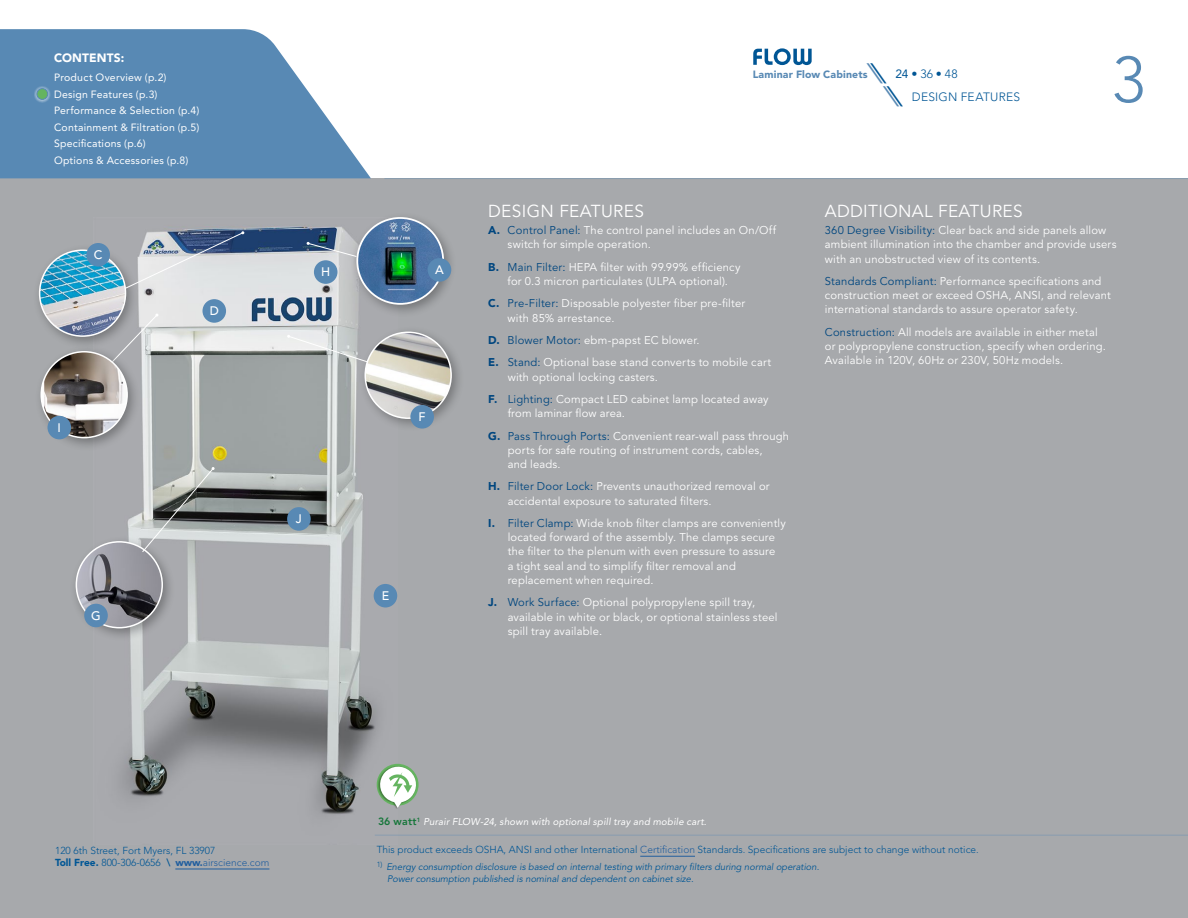
<style>
.page{position:relative;width:1188px;height:918px;background:#fff}
.page>*{position:absolute;margin:0;border:0;box-sizing:border-box;transform-origin:0 0}
.t1{font:300 64.5px "Avenir LT Std";color:#5889b4}
.t2{font:17.25px "Avenir LT Std";letter-spacing:.02em;color:#fff}
.t3{font:500 12.3px "Avenir LT Std";color:#fff}
.t4{font:300 12px/22.4px "Avenir LT Std";letter-spacing:.02em;color:#005695}
.t5{font:900 12px "Avenir LT Std";letter-spacing:.01em;color:#fff}
.t6{font:11.25px/14.2px "Avenir LT Std";letter-spacing:.015em;color:#fff}
.t7{font:10.5px/16.5px "Avenir LT Std";letter-spacing:.02em;color:#fff}
.t8{font:900 10.5px "Avenir LT Std";letter-spacing:.02em;color:#5889b4}
.t9{font:300 10.2px/12px "Avenir LT Std";color:#005695}
.t10{font:italic 9.75px "Avenir LT Std";letter-spacing:.02em;color:#fff}
.t11{font:italic 9.3px/12px "Avenir LT Std";color:#005695}
.s1{font-family:"ITC Avant Garde Std";font-weight:400;font-style:italic;font-size:24px;color:#5889b4}
.s2{font-family:"ITC Avant Garde Std";font-weight:400;font-style:italic;font-size:24px}
.s3{font-weight:400}
.s4{font-weight:900;color:#00467f}
.s5{color:#00467f}
.s6{font-weight:800;font-style:normal;font-size:10.5px;color:#16763a}
.s7{font-weight:900}
.s8{font-weight:800}
.s9{font-weight:900;color:#215e9e}
.s10{color:#215e9e}
</style>
<div class="page">
<svg style="left:753px;top:48px;width:59px;height:17px"></svg>
<div style="left:0;top:179px;width:1188px;height:739px;background:#a7a9ac"></div>
<img style="left:122px;top:226px;width:276px;height:588px">
<hr style="left:384px;top:178px;width:804px;height:1px;background:#5889b4">
<svg style="left:0;top:29px;width:371px;height:149px;background:#709abf"></svg>
<hr style="left:175px;top:869px;width:94px;height:1px;background:#215e9e">
<hr style="left:640px;top:856px;width:55px;height:1px;background:#215e9e">
<hr style="left:375px;top:835px;width:813px;height:1px;background:#5889b4">
<svg style="left:34px;top:85px;width:17px;height:18px"></svg>
<div style="left:37px;top:89px;width:11px;height:10px;background:#65b460;border-radius:50%"></div>
<div style="left:37px;top:88px;width:11px;height:12px;border:1px solid #5889b4;border-radius:50%"></div>
<div style="left:359px;top:325px;width:106px;height:107px;background:#000;opacity:.3"></div>
<img style="left:365px;top:332px;width:86px;height:86px;border-radius:43px">
<div style="left:365px;top:332px;width:87px;height:87px;border:2px solid #fff;border-radius:50%"></div>
<div style="left:350px;top:211px;width:107px;height:107px;background:#000;opacity:.3"></div>
<img style="left:357px;top:218px;width:86px;height:86px;border-radius:43px">
<div style="left:356px;top:217px;width:88px;height:88px;border:2px solid #fff;border-radius:50%"></div>
<svg style="left:307px;top:242px;width:50px;height:15px"></svg>
<div style="left:428px;top:258px;width:23px;height:24px;background:#5889b4;border-radius:50%"></div>
<svg style="left:139px;top:314px;width:19px;height:49px"></svg>
<div style="left:314px;top:260px;width:23px;height:24px;background:#5889b4;border-radius:50%"></div>
<div style="left:374px;top:584px;width:23px;height:24px;background:#5889b4;border-radius:50%"></div>
<div style="left:70px;top:535px;width:106px;height:106px;background:#000;opacity:.3"></div>
<img style="left:76px;top:542px;width:86px;height:86px;border-radius:43px">
<div style="left:76px;top:541px;width:87px;height:87px;border:2px solid #fff;border-radius:50%"></div>
<div style="left:410px;top:405px;width:24px;height:24px;background:#5889b4;border-radius:50%"></div>
<img style="left:375px;top:764px;width:44px;height:45px">
<svg style="left:378px;top:765px;width:40px;height:43px"></svg>
<div style="left:203px;top:299px;width:23px;height:24px;background:#5889b4;border-radius:50%"></div>
<div style="left:35px;top:345px;width:106px;height:106px;background:#000;opacity:.3"></div>
<img style="left:41px;top:352px;width:86px;height:86px;border-radius:43px">
<div style="left:41px;top:351px;width:87px;height:87px;border:2px solid #fff;border-radius:50%"></div>
<div style="left:33px;top:243px;width:106px;height:107px;background:#000;opacity:.3"></div>
<img style="left:40px;top:250px;width:86px;height:86px;border-radius:43px">
<div style="left:39px;top:249px;width:87px;height:88px;border:2px solid #fff;border-radius:50%"></div>
<svg style="left:287px;top:335px;width:81px;height:28px"></svg>
<div style="left:84px;top:604px;width:24px;height:23px;background:#5889b4;border-radius:50%"></div>
<div style="left:287px;top:507px;width:24px;height:24px;background:#5889b4;border-radius:50%"></div>
<svg style="left:142px;top:467px;width:73px;height:86px"></svg>
<div style="left:48px;top:416px;width:23px;height:23px;background:#5889b4;border-radius:50%"></div>
<svg style="left:124px;top:231px;width:120px;height:58px;background:#b0b8c3"></svg>
<div style="left:86px;top:243px;width:24px;height:24px;background:#5889b4;border-radius:50%"></div>
<p class="t5" style="left:54px;top:51px;width:72px">CONTENTS:</p>
<p class="t7" style="left:54px;top:69px;width:147px">Product Overview (p.2)<br>Design Features (p.3)<br>Performance &amp; Selection (p.4)<br>Containment &amp; Filtration (p.5)<br>Specifications (p.6)<br>Options &amp; Accessories (p.8)</p>
<p class="t3" style="left:94px;top:248px;width:10px">C</p>
<p class="t3" style="left:210px;top:304px;width:11px">D</p>
<p class="t3" style="left:58px;top:420px;width:5px">I</p>
<p class="t3" style="left:91px;top:608px;width:11px">G</p>
<p class="t3" style="left:321px;top:265px;width:11px">H</p>
<p class="t3" style="left:435px;top:263px;width:10px">A</p>
<p class="t3" style="left:296px;top:512px;width:7px">J</p>
<p class="t3" style="left:419px;top:410px;width:9px">F</p>
<p class="t3" style="left:382px;top:588px;width:9px">E</p>
<p class="t8" style="left:753px;top:68px;width:117px">Laminar Flow Cabinets</p>
<p class="t4" style="left:887px;top:63px;width:135px;text-indent:-16px"><span class="s1">\</span><span class="s2">\</span><span class="s3">24</span> • 36 • 48 <span class="s1">\</span><span class="s2">\</span>DESIGN FEATURES</p>
<h1 class="t1" style="left:1112px;top:42px;width:35px">3</h1>
<h2 class="t2" style="left:488px;top:201px;width:157px">DESIGN FEATURES</h2>
<p class="t6" style="left:508px;top:223px;width:270px;text-indent:-19px"><span class="s4">A.</span> <span class="s5">Control Panel:</span> The control panel includes an On/Off switch for simple operation.</p>
<p class="t6" style="left:508px;top:260px;width:234px;text-indent:-19px"><span class="s4">B.</span> <span class="s5">Main Filter:</span> HEPA filter with 99.99% efficiency for 0.3 micron particulates (ULPA optional).</p>
<p class="t6" style="left:508px;top:297px;width:239px;text-indent:-19px"><span class="s4">C.</span> <span class="s5">Pre-Filter:</span> Disposable polyester fiber pre-filter with 85% arrestance.</p>
<p class="t6" style="left:488px;top:329px;width:285px;line-height:22.4px"><span class="s4">D.</span> <span class="s5">Blower Motor:</span> ebm-papst EC blower.<br><span class="s4">E.</span> <span class="s5">Stand:</span> Optional base stand converts to mobile cart</p>
<p class="t6" style="left:488px;top:366px;width:282px;line-height:22.4px;text-indent:19px">with optional locking casters.<br><span class="s4">F.</span> <span class="s5">Lighting:</span> Compact LED cabinet lamp located away</p>
<p class="t6" style="left:488px;top:402px;width:303px;line-height:22.4px;text-indent:19px">from laminar flow area.<br><span class="s4">G.</span> <span class="s5">Pass Through Ports:</span> Convenient rear-wall pass through</p>
<p class="t6" style="left:508px;top:443px;width:256px">ports for safe routing of instrument cords, cables, and leads.</p>
<p class="t6" style="left:508px;top:480px;width:263px;text-indent:-19px"><span class="s4">H.</span> <span class="s5">Filter Door Lock:</span> Prevents unauthorized removal or accidental exposure to saturated filters.</p>
<p class="t6" style="left:508px;top:516px;width:280px;text-indent:-19px"><span class="s4">I.</span> <span class="s5">Filter Clamp:</span> Wide knob filter clamps are conveniently located forward of the assembly. The clamps secure the filter to the plenum with even pressure to assure<br>a tight seal and to simplify filter removal and replacement when required.</p>
<p class="t6" style="left:508px;top:596px;width:271px;text-indent:-19px"><span class="s4">J.</span> <span class="s5">Work Surface:</span> Optional polypropylene spill tray, available in white or black, or optional stainless steel spill tray available.</p>
<h2 class="t2" style="left:825px;top:201px;width:199px">ADDITIONAL FEATURES</h2>
<p class="t6" style="left:825px;top:223px;width:293px"><span class="s5">360 Degree Visibility:</span> Clear back and side panels allow ambient illumination into the chamber and provide users with an unobstructed view of its contents.</p>
<p class="t6" style="left:825px;top:274px;width:288px"><span class="s5">Standards Compliant:</span> Performance specifications and construction meet or exceed OSHA, ANSI, and relevant international standards to assure operator safety.</p>
<p class="t6" style="left:825px;top:325px;width:283px"><span class="s5">Construction:</span> All models are available in either metal or polypropylene construction, specify when ordering.<br>Available in 120V, 60Hz or 230V, 50Hz models.</p>
<p class="t10" style="left:378px;top:816px;width:330px"><span class="s6">36 watt</span><sup>1</sup> Purair FLOW-24, shown with optional spill tray and mobile cart.</p>
<p class="t9" style="left:55px;top:845px;width:216px">120 6th Street, Fort Myers, FL 33907<br><span class="s7">Toll Free.</span> 800-306-0656 <span class="s8">\</span> <span class="s9">www.</span><span class="s10">airscience.com</span></p>
<p class="t9" style="left:377px;top:844px;width:604px">This product exceeds OSHA, ANSI and other International <span class="s10">Certification</span> Standards. Specifications are subject to change without notice.</p>
<p class="t11" style="left:387px;top:861px;width:434px;text-indent:-10px"><sup>1)</sup> Energy consumption disclosure is based on internal testing with primary filters during normal operation.<br>Power consumption published is nominal and dependent on cabinet size.</p>
</div>
